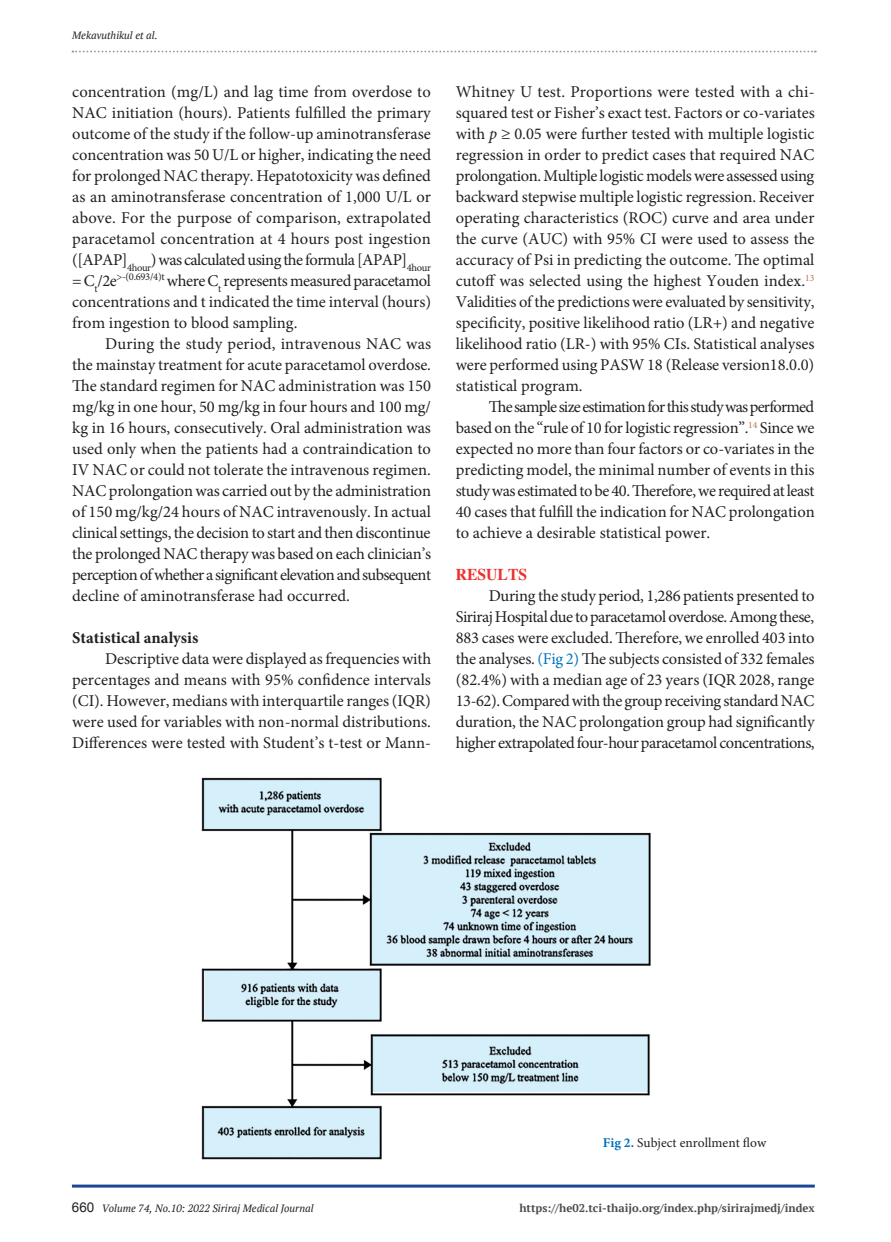
<style>
.page{position:relative;width:891px;height:1242px;background:#fff}
.page>*{position:absolute;margin:0;border:0;box-sizing:border-box;transform-origin:0 0}
.t1{font:16.5px/21px "Minion Pro";color:#231f20;text-align:justify}
.t2{font:700 16.5px "Minion Pro";color:#231f20}
.t3{font:700 16.5px "Times";color:#ee302d;scale:.95 1}
.t4{font:13.5px "Minion Pro";color:#231f20}
.t5{font:700 11.25px "PT Serif";color:#4b4c4d}
.t6{font:italic 10.5px "PT Serif";color:#231f20}
.s1{font-style:italic}
.s2{color:#0073bc}
.s3{font-weight:700;color:#0073bc}
.s4{font-family:"Arial";font-style:normal;font-size:13.5px}
</style>
<div class="page">
<svg style="left:72px;top:51px;width:744px;height:1px"></svg>
<hr style="left:72px;top:1185px;width:743px;height:3px;background:#1b4691">
<img style="left:201px;top:777px;width:450px;height:383px">
<svg style="left:203px;top:780px;width:177px;height:49px;background:#c3dbe5"></svg>
<svg style="left:371px;top:835px;width:277px;height:129px;background:#bfd6e0"></svg>
<svg style="left:371px;top:1035px;width:277px;height:57px;background:#c1d8e2"></svg>
<svg style="left:205px;top:970px;width:177px;height:50px;background:#c1d8e2"></svg>
<svg style="left:203px;top:1107px;width:179px;height:49px;background:#c2d9e3"></svg>
<p class="t6" style="left:72px;top:29px;width:87px">Mekavuthikul et al.</p>
<p class="t1" style="left:72px;top:81px;width:360px">concentration (mg/L) and lag time from overdose to NAC initiation (hours). Patients fulfilled the primary outcome of the study if the follow-up aminotransferase concentration was 50 U/L or higher, indicating the need for prolonged NAC therapy. Hepatotoxicity was defined as an aminotransferase concentration of 1,000 U/L or above. For the purpose of comparison, extrapolated paracetamol concentration at 4 hours post ingestion ([APAP]<sub>4hour</sub>) was calculated using the formula [APAP]<sub>4hour </sub>= C<sub>t</sub>/2e<sup>&gt;-(0.693/4)t</sup> where C<sub>t</sub> represents measured paracetamol concentrations and t indicated the time interval (hours) from ingestion to blood sampling.</p>
<p class="t1" style="left:72px;top:333px;width:360px;text-indent:33px">During the study period, intravenous NAC was the mainstay treatment for acute paracetamol overdose.<br>The standard regimen for NAC administration was 150 mg/kg in one hour, 50 mg/kg in four hours and 100 mg/ kg in 16 hours, consecutively. Oral administration was used only when the patients had a contraindication to IV NAC or could not tolerate the intravenous regimen.<br>NAC prolongation was carried out by the administration of 150 mg/kg/24 hours of NAC intravenously. In actual clinical settings, the decision to start and then discontinue the prolonged NAC therapy was based on each clinician’s perception of whether a significant elevation and subsequent decline of aminotransferase had occurred.</p>
<p class="t2" style="left:72px;top:626px;width:128px">Statistical analysis</p>
<p class="t1" style="left:72px;top:648px;width:360px;text-indent:33px">Descriptive data were displayed as frequencies with percentages and means with 95% confidence intervals (CI). However, medians with interquartile ranges (IQR) were used for variables with non-normal distributions.<br>Differences were tested with Student’s t-test or Mann-</p>
<p class="t1" style="left:456px;top:81px;width:360px">Whitney U test. Proportions were tested with a chi&shy;squared test or Fisher’s exact test. Factors or co-variates with <span class="s1">p</span> ≥ 0.05 were further tested with multiple logistic regression in order to predict cases that required NAC prolongation. Multiple logistic models were assessed using backward stepwise multiple logistic regression. Receiver operating characteristics (ROC) curve and area under the curve (AUC) with 95% CI were used to assess the accuracy of Psi in predicting the outcome. The optimal cutoff was selected using the highest Youden index.<sup>13<br></sup>Validities of the predictions were evaluated by sensitivity, specificity, positive likelihood ratio (LR+) and negative likelihood ratio (LR-) with 95% CIs. Statistical analyses were performed using PASW 18 (Release version18.0.0) statistical program.</p>
<p class="t1" style="left:456px;top:396px;width:360px;text-indent:33px">The sample size estimation for this study was performed based on the “rule of 10 for logistic regression”.<sup>14</sup> Since we expected no more than four factors or co-variates in the predicting model, the minimal number of events in this study was estimated to be 40. Therefore, we required at least 40 cases that fulfill the indication for NAC prolongation to achieve a desirable statistical power.</p>
<p class="t3" style="left:456px;top:559px;width:77px">RESULTS</p>
<p class="t1" style="left:456px;top:585px;width:360px;text-indent:33px">During the study period, 1,286 patients presented to Siriraj Hospital due to paracetamol overdose. Among these, 883 cases were excluded. Therefore, we enrolled 403 into the analyses. <span class="s2">(Fig 2)</span> The subjects consisted of 332 females (82.4%) with a median age of 23 years (IQR 2028, range 13-62). Compared with the group receiving standard NAC duration, the NAC prolongation group had significantly higher extrapolated four-hour paracetamol concentrations,</p>
<p class="t4" style="left:603px;top:1134px;width:165px"><span class="s3">Fig 2.</span> Subject enrollment flow</p>
<p class="t6" style="left:72px;top:1202px;width:243px"><span class="s4">660</span> Volume 74, No.10: 2022 Siriraj Medical Journal</p>
<p class="t5" style="left:519px;top:1201px;width:297px">https://he02.tci-thaijo.org/index.php/sirirajmedj/index</p>
</div>
